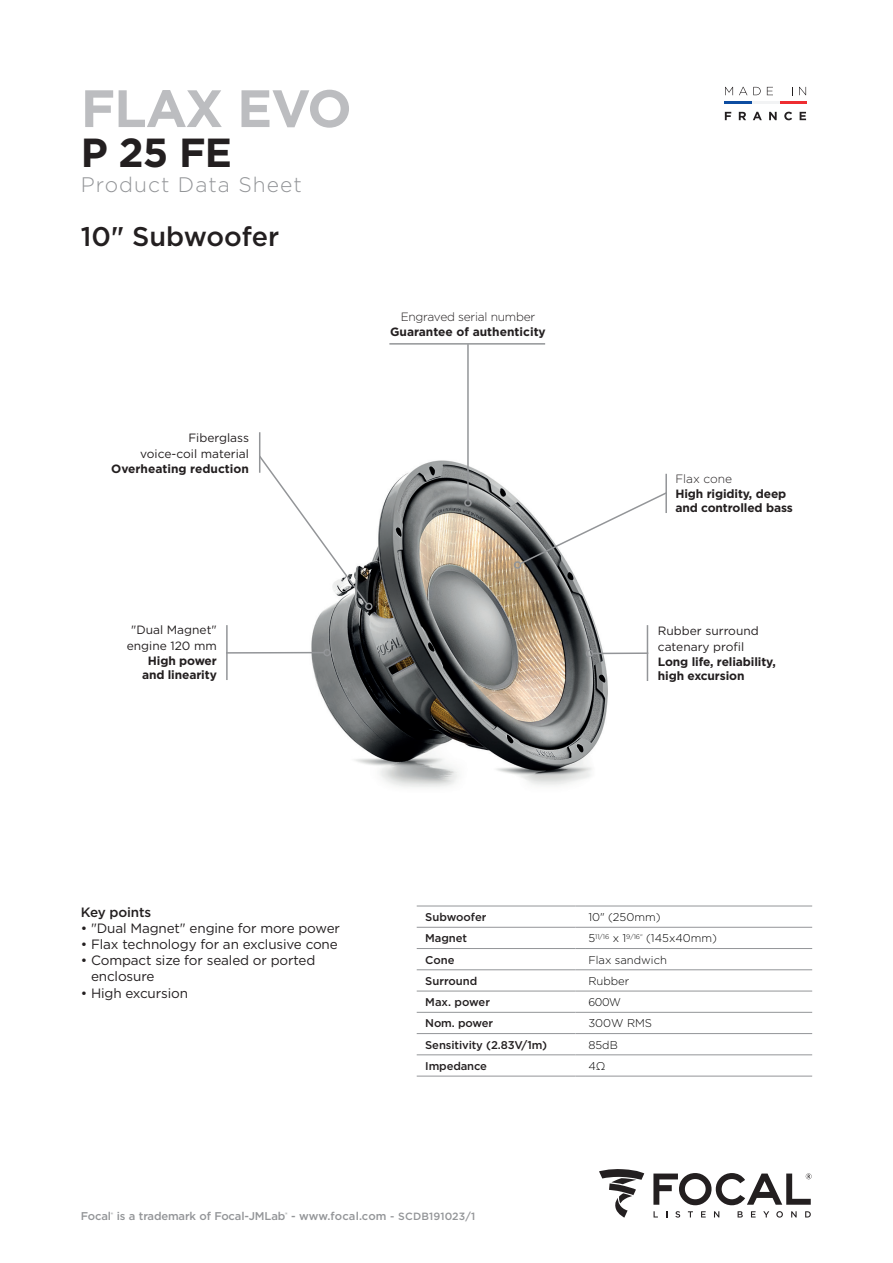
<style>
.page{position:relative;width:893px;height:1263px;background:#fff}
.page>*{position:absolute;margin:0;border:0;box-sizing:border-box;transform-origin:0 0}
.t1{font:700 52.5px "Gotham";letter-spacing:-.02em;color:#bcbdc0}
.t2{font:700 40.5px "Gotham";color:#231f20}
.t3{font:500 27px "Gotham";color:#231f20}
.t4{font:300 21px "Gotham";letter-spacing:.05em;color:#939598}
.t5{font:13.5px/16.2px "Gotham";letter-spacing:-.01em;color:#231f20}
.t6{font:500 13.5px "Gotham";letter-spacing:-.01em;color:#231f20}
.Texte{font:700 12px/14.4px "Gotham";letter-spacing:-.01em;color:#231f20;text-align:center}
.Texte-2{font:12px "Gotham";color:#231f20}
.Texte-3{font:300 12px "Gotham";letter-spacing:-.02em;color:#231f20}
.Texte-4{font:300 12px "Gotham";color:#231f20}
.t7{font:500 11.25px "Gotham";letter-spacing:-.01em;color:#231f20}
.t8{font:300 11.25px "Gotham";color:#010101}
.Normal_e{font:500 11.25px "Gotham";letter-spacing:-.015em;color:#939598}
.t9{font:300 11.25px "Gotham";color:#010101;scale:.95 1}
.s1{font-size:10.5px}
</style>
<div class="page">
<img style="left:260px;top:432px;width:407px;height:356px">
<svg style="left:675px;top:1211px;width:5px;height:6px"></svg>
<svg style="left:688px;top:1211px;width:5px;height:6px"></svg>
<svg style="left:701px;top:1211px;width:5px;height:6px"></svg>
<svg style="left:714px;top:1211px;width:5px;height:6px"></svg>
<svg style="left:738px;top:1211px;width:5px;height:6px"></svg>
<svg style="left:751px;top:1211px;width:5px;height:6px"></svg>
<svg style="left:763px;top:1211px;width:6px;height:6px"></svg>
<svg style="left:776px;top:1211px;width:7px;height:6px"></svg>
<svg style="left:791px;top:1211px;width:6px;height:6px"></svg>
<svg style="left:805px;top:1211px;width:6px;height:6px"></svg>
<svg style="left:653px;top:1173px;width:158px;height:32px"></svg>
<svg style="left:599px;top:1169px;width:45px;height:48px"></svg>
<hr style="left:259px;top:432px;width:1px;height:41px;background:#939598">
<svg style="left:259px;top:454px;width:114px;height:158px"></svg>
<hr style="left:389px;top:343px;width:156px;height:2px;background:#939598">
<hr style="left:467px;top:344px;width:2px;height:156px;background:#939598">
<div style="left:464px;top:499px;width:8px;height:8px;border:2px solid #939598;border-radius:50%"></div>
<hr style="left:665px;top:474px;width:2px;height:39px;background:#939598">
<svg style="left:514px;top:491px;width:153px;height:78px"></svg>
<hr style="left:647px;top:625px;width:1px;height:56px;background:#939598">
<hr style="left:592px;top:652px;width:56px;height:2px;background:#939598">
<div style="left:586px;top:650px;width:7px;height:7px;border:2px solid #939598;border-radius:50%"></div>
<hr style="left:226px;top:625px;width:2px;height:55px;background:#939598">
<hr style="left:226px;top:652px;width:98px;height:2px;background:#939598">
<div style="left:323px;top:649px;width:8px;height:7px;border:2px solid #939598;border-radius:50%"></div>
<svg style="left:725px;top:87px;width:8px;height:8px"></svg>
<svg style="left:739px;top:87px;width:8px;height:8px"></svg>
<svg style="left:753px;top:87px;width:8px;height:8px"></svg>
<svg style="left:767px;top:87px;width:6px;height:8px"></svg>
<svg style="left:799px;top:87px;width:7px;height:8px"></svg>
<svg style="left:725px;top:112px;width:6px;height:8px"></svg>
<svg style="left:739px;top:112px;width:7px;height:8px"></svg>
<svg style="left:753px;top:112px;width:9px;height:8px"></svg>
<svg style="left:769px;top:112px;width:8px;height:8px"></svg>
<svg style="left:784px;top:112px;width:8px;height:8px"></svg>
<svg style="left:800px;top:112px;width:6px;height:8px"></svg>
<hr style="left:725px;top:102px;width:27px;height:2px;background:#0d4da1">
<hr style="left:779px;top:102px;width:27px;height:2px;background:#ee2d31">
<hr style="left:752px;top:102px;width:27px;height:2px;background:#f2f3f4">
<svg style="left:417px;top:926px;width:159px;height:150px"></svg>
<hr style="left:417px;top:906px;width:159px;height:1px;background:#939598">
<hr style="left:576px;top:906px;width:236px;height:1px;background:#939598">
<hr style="left:417px;top:927px;width:159px;height:1px;background:#939598">
<hr style="left:576px;top:927px;width:236px;height:1px;background:#939598">
<hr style="left:417px;top:948px;width:159px;height:1px;background:#939598">
<hr style="left:576px;top:948px;width:236px;height:1px;background:#939598">
<hr style="left:417px;top:969px;width:159px;height:1px;background:#939598">
<hr style="left:576px;top:969px;width:236px;height:1px;background:#939598">
<hr style="left:417px;top:991px;width:159px;height:1px;background:#939598">
<hr style="left:576px;top:991px;width:236px;height:1px;background:#939598">
<hr style="left:417px;top:1012px;width:159px;height:1px;background:#939598">
<hr style="left:576px;top:1012px;width:236px;height:1px;background:#939598">
<hr style="left:417px;top:1033px;width:159px;height:1px;background:#939598">
<hr style="left:576px;top:1033px;width:236px;height:1px;background:#939598">
<hr style="left:417px;top:1054px;width:159px;height:1px;background:#939598">
<hr style="left:576px;top:1054px;width:236px;height:1px;background:#939598">
<hr style="left:417px;top:1076px;width:159px;height:1px;background:#939598">
<hr style="left:576px;top:1076px;width:236px;height:1px;background:#939598">
<p class="t1" style="left:81px;top:74px;width:273px">FLAX EVO</p>
<p class="t2" style="left:81px;top:126px;width:153px">P 25 FE</p>
<p class="t4" style="left:81px;top:171px;width:222px">Product Data Sheet</p>
<p class="t3" style="left:81px;top:219px;width:200px">10" Subwoofer</p>
<p class="Texte-2" style="left:188px;top:430px;width:62px">Fiberglass</p>
<p class="Texte-2" style="left:140px;top:446px;width:110px">voice-coil material</p>
<p class="Texte" style="left:111px;top:461px;width:139px">Overheating reduction</p>
<p class="Texte-2" style="left:131px;top:622px;width:87px">"Dual Magnet"</p>
<p class="Texte-2" style="left:127px;top:638px;width:92px">engine 120 mm</p>
<p class="Texte" style="left:142px;top:653px;width:76px">High power and linearity</p>
<p class="Texte-3" style="left:401px;top:309px;width:136px">Engraved serial number</p>
<p class="Texte" style="left:390px;top:324px;width:157px">Guarantee of authenticity</p>
<p class="Texte-4" style="left:675px;top:471px;width:58px">Flax cone</p>
<p class="Texte" style="left:675px;top:486px;width:112px">High rigidity, deep</p>
<p class="Texte" style="left:675px;top:501px;width:119px">and controlled bass</p>
<p class="Texte-2" style="left:658px;top:623px;width:102px">Rubber surround</p>
<p class="Texte-2" style="left:658px;top:639px;width:88px">catenary profil</p>
<p class="Texte" style="left:658px;top:654px;width:119px">Long life, reliability,</p>
<p class="Texte" style="left:658px;top:668px;width:88px">high excursion</p>
<p class="t6" style="left:81px;top:903px;width:72px">Key points</p>
<p class="t5" style="left:81px;top:920px;width:261px">• "Dual Magnet" engine for more power</p>
<p class="t5" style="left:81px;top:936px;width:259px">• Flax technology for an exclusive cone</p>
<p class="t5" style="left:91px;top:952px;width:226px;text-indent:-10px">• Compact size for sealed or ported enclosure</p>
<p class="t5" style="left:81px;top:984px;width:109px">• High excursion</p>
<p class="t7" style="left:425px;top:910px;width:63px">Subwoofer</p>
<p class="t8" style="left:588px;top:910px;width:74px">10" (250mm)</p>
<p class="t7" style="left:425px;top:931px;width:43px">Magnet</p>
<p class="t8" style="left:588px;top:931px;width:130px">5<sup>11/16</sup> x 1<sup>9/16"</sup> (145x40mm)</p>
<p class="t7" style="left:425px;top:952px;width:31px">Cone</p>
<p class="t8" style="left:588px;top:952px;width:80px">Flax sandwich</p>
<p class="t7" style="left:425px;top:973px;width:54px">Surround</p>
<p class="t8" style="left:588px;top:974px;width:42px">Rubber</p>
<p class="t7" style="left:425px;top:995px;width:66px">Max. power</p>
<p class="t9" style="left:588px;top:995px;width:36px">600W</p>
<p class="t7" style="left:425px;top:1016px;width:69px">Nom. power</p>
<p class="t8" style="left:588px;top:1016px;width:65px">300W RMS</p>
<p class="t7" style="left:425px;top:1037px;width:123px">Sensitivity (2.83V/1m)</p>
<p class="t8" style="left:588px;top:1037px;width:31px">85dB</p>
<p class="t7" style="left:425px;top:1059px;width:63px">Impedance</p>
<p class="t8" style="left:588px;top:1059px;width:19px">4Ω</p>
<p class="Normal_e" style="left:81px;top:1209px;width:396px">Focal<sup>®</sup> is a trademark of Focal-JMLab<sup>®</sup> - www.focal.com <span class="s1">- SCDB191023/1</span></p>
</div>
